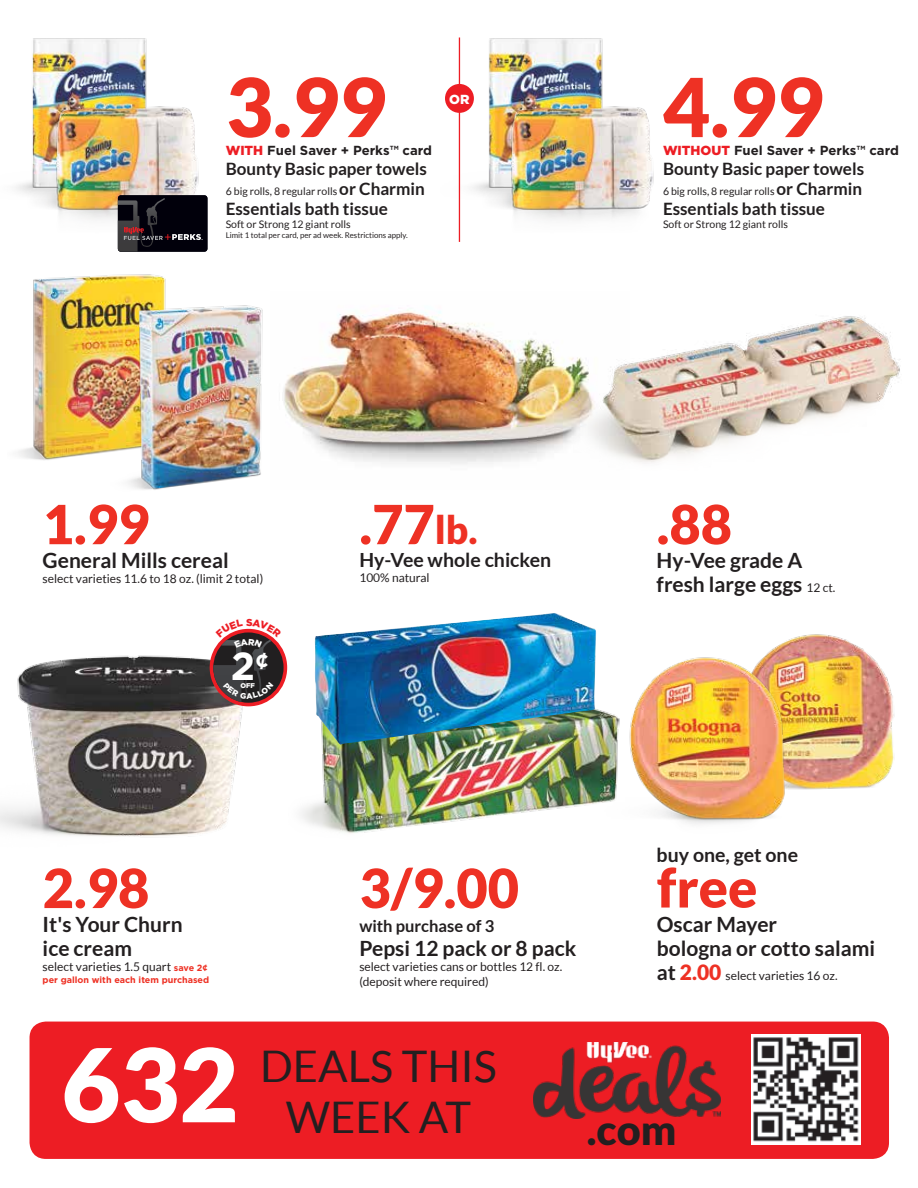
<style>
.page{position:relative;width:918px;height:1188px;background:#fff}
.page>*{position:absolute;margin:0;border:0;box-sizing:border-box;transform-origin:0 0}
.t1{font:900 101.85px "Lato";color:#fff}
.t2{font:900 81.3px "Lato";color:#ee3124}
.t3{font:900 54px "Lato";color:#ee3124}
.t4{font:43.5px/51.6px "Lato";color:#231f20;text-align:center}
.t5{font:900 41.4px "Lato";color:#231f20}
.t6{font:700 39.15px "Gotham";color:#fff}
.t7{font:700 21px/24px "Lato";color:#231f20}
.t8{font:700 19.5px "Lato";color:#231f20}
.t9{font:700 17.1px "Lato";color:#231f20}
.t10{font:700 16.5px "Lato";color:#231f20}
.t11{font:700 13.05px "Gotham";color:#231f20}
.t12{font:900 13.05px "Gotham";color:#fff}
.t13{font:12px/15px "Lato";color:#231f20}
.t14{font:10.5px "Lato";color:#231f20}
.t15{font:700 9px "Gotham";color:#ee3124}
.t16{font:7.8px "Lato";color:#231f20}
.t17{font:900 6.9px "Gotham";color:#fff}
.s1{font-weight:900;color:#ed1d24}
.s2{font-weight:700;font-size:17.1px}
.s3{font-size:39px}
.s4{font-weight:400;font-size:12px}
.s5{font-family:"Gotham";font-weight:700;font-size:9px;color:#ee3124}
.s6{font-weight:700;font-size:21px}
.s7{font-weight:900;font-size:21px;color:#ee3124}
</style>
<div class="page">
<div style="left:30px;top:1022px;width:859px;height:137px;background:#ed1d24;border-radius:16px"></div>
<img style="left:751px;top:1035px;width:110px;height:109px">
<img style="left:534px;top:1043px;width:187px;height:76px">
<img style="left:16px;top:38px;width:131px;height:155px">
<img style="left:445px;top:37px;width:158px;height:165px">
<img style="left:26px;top:103px;width:173px;height:131px">
<img style="left:481px;top:103px;width:173px;height:117px">
<hr style="left:459px;top:38px;width:1px;height:204px;background:#ed1d24">
<div style="left:445px;top:84px;width:29px;height:29px;background:#ed1d24;border-radius:50%"></div>
<svg style="left:118px;top:195px;width:89px;height:57px;background:#19151e"></svg>
<img style="left:18px;top:275px;width:82px;height:185px">
<img style="left:100px;top:274px;width:163px;height:216px">
<img style="left:283px;top:310px;width:290px;height:154px">
<img style="left:573px;top:316px;width:327px;height:147px">
<img style="left:301px;top:745px;width:231px;height:88px">
<img style="left:315px;top:613px;width:266px;height:132px">
<img style="left:0;top:655px;width:253px;height:182px">
<img style="left:824px;top:634px;width:71px;height:155px">
<img style="left:532px;top:624px;width:292px;height:200px">
<svg style="left:210px;top:628px;width:77px;height:78px"></svg>
<h2 class="t2" style="left:226px;top:60px;width:162px">3.99</h2>
<p class="t11" style="left:226px;top:142px;width:208px"><span class="s1">WITH</span> Fuel Saver + Perks™ card</p>
<h3 class="t9" style="left:226px;top:159px;width:203px">Bounty Basic paper towels</h3>
<p class="t14" style="left:226px;top:185px;width:201px">6 big rolls, 8 regular rolls <span class="s2">or Charmin</span></p>
<h3 class="t9" style="left:226px;top:199px;width:164px">Essentials bath tissue</h3>
<p class="t14" style="left:226px;top:218px;width:127px">Soft or Strong 12 giant rolls</p>
<p class="t16" style="left:226px;top:231px;width:183px">Limit 1 total per card, per ad week. Restrictions apply.</p>
<p class="t12" style="left:449px;top:90px;width:22px">OR</p>
<h2 class="t2" style="left:663px;top:60px;width:162px">4.99</h2>
<p class="t11" style="left:663px;top:142px;width:237px"><span class="s1">WITHOUT</span> Fuel Saver + Perks™ card</p>
<h3 class="t9" style="left:663px;top:159px;width:203px">Bounty Basic paper towels</h3>
<p class="t14" style="left:663px;top:185px;width:201px">6 big rolls, 8 regular rolls <span class="s2">or Charmin</span></p>
<h3 class="t9" style="left:663px;top:199px;width:164px">Essentials bath tissue</h3>
<p class="t14" style="left:663px;top:218px;width:127px">Soft or Strong 12 giant rolls</p>
<h3 class="t3" style="left:43px;top:493px;width:108px">1.99</h3>
<h3 class="t7" style="left:43px;top:548px;width:188px">General Mills cereal</h3>
<p class="t13" style="left:43px;top:571px;width:222px">select varieties 11.6 to 18 oz. (limit 2 total)</p>
<h3 class="t6" style="left:231px;top:640px;width:39px">2<sup>¢</sup></h3>
<p class="t17" style="left:240px;top:681px;width:16px">OFF</p>
<h3 class="t3" style="left:359px;top:493px;width:120px">.77<span class="s3">lb.</span></h3>
<h3 class="t8" style="left:359px;top:548px;width:193px">Hy-Vee whole chicken</h3>
<p class="t13" style="left:359px;top:570px;width:72px">100% natural</p>
<h3 class="t3" style="left:657px;top:493px;width:77px">.88</h3>
<h3 class="t7" style="left:657px;top:548px;width:180px">Hy-Vee grade A fresh large eggs <span class="s4">12 ct.</span></h3>
<h3 class="t3" style="left:43px;top:857px;width:108px">2.98</h3>
<h3 class="t7" style="left:43px;top:912px;width:141px">It's Your Churn ice cream</h3>
<p class="t13" style="left:43px;top:959px;width:167px">select varieties 1.5 quart <span class="s5">save 2¢</span></p>
<p class="t15" style="left:43px;top:974px;width:168px">per gallon with each item purchased</p>
<h3 class="t3" style="left:359px;top:857px;width:161px">3/9.00</h3>
<h3 class="t10" style="left:359px;top:917px;width:136px">with purchase of 3</h3>
<h3 class="t7" style="left:359px;top:936px;width:218px">Pepsi 12 pack or 8 pack</h3>
<p class="t13" style="left:359px;top:959px;width:204px">select varieties cans or bottles 12 fl. oz. (deposit where required)</p>
<h3 class="t8" style="left:657px;top:844px;width:143px">buy one, get one</h3>
<h3 class="t3" style="left:657px;top:856px;width:102px">free</h3>
<h3 class="t7" style="left:657px;top:912px;width:220px">Oscar Mayer<br>bologna or cotto salami</h3>
<p class="t13" style="left:657px;top:968px;width:182px"><span class="s6">at</span> <span class="s7">2.00</span> select varieties 16 oz.</p>
<h1 class="t1" style="left:61px;top:1025px;width:179px">632</h1>
<h3 class="t4" style="left:260px;top:1040px;width:238px">DEALS THIS<br>WEEK AT</h3>
<h3 class="t5" style="left:587px;top:1106px;width:91px">.com</h3>
</div>
